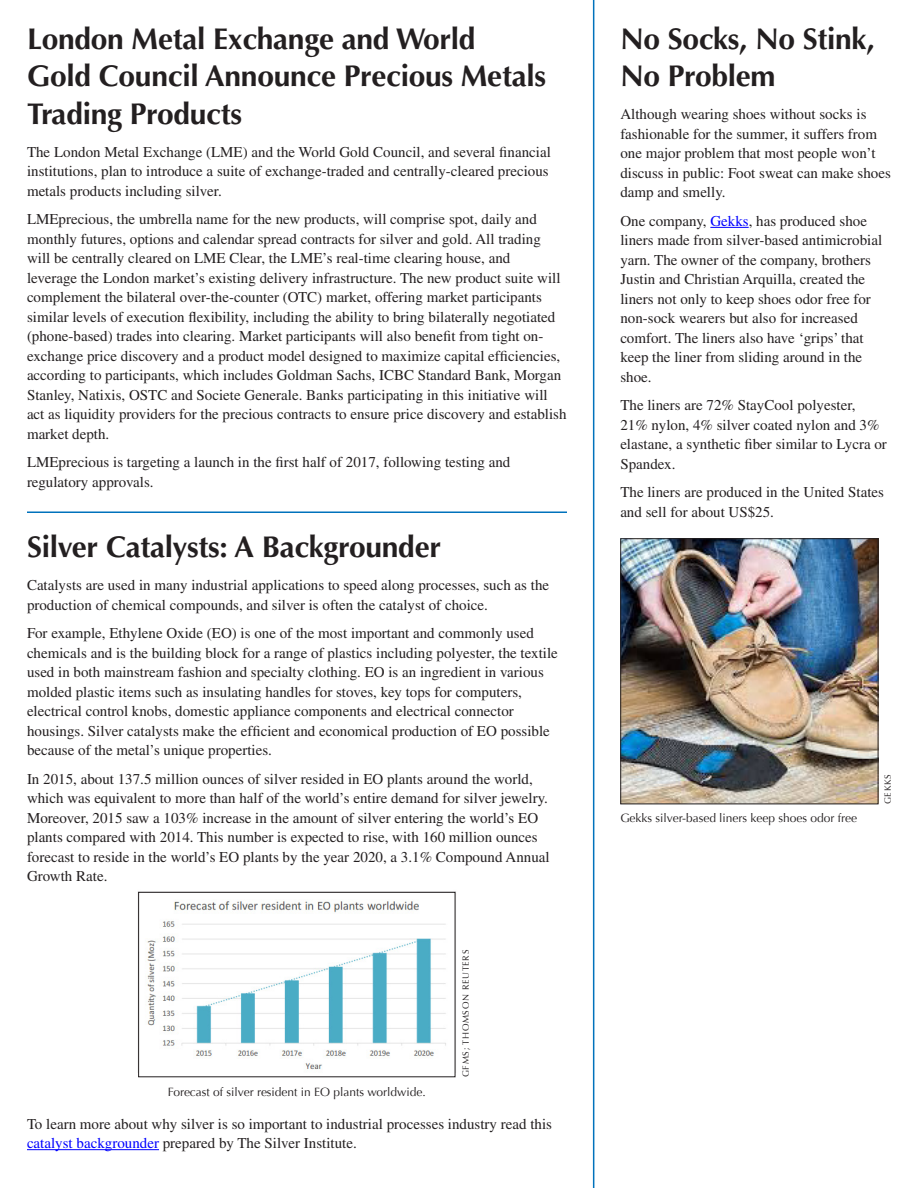
<style>
.page{position:relative;width:918px;height:1188px;background:#fff}
.page>*{position:absolute;margin:0;border:0;box-sizing:border-box;transform-origin:0 0}
.Heads{font:700 30px/37.5px "Optima";letter-spacing:-.01em;color:#231f20}
.Body_Copy{font:15px/19.5px "Times";color:#231f20}
.Captions{font:12px "Optima";color:#231f20}
.Courtesy{font:9px "Optima";letter-spacing:.075em;color:#231f20}
.s1{color:#00f}
</style>
<div class="page">
<hr style="left:593px;top:0;width:1px;height:1188px;background:#0072bc">
<hr style="left:27px;top:1149px;width:132px;height:1px;background:#00f">
<hr style="left:27px;top:511px;width:540px;height:2px;background:#0072bc">
<img style="left:622px;top:540px;width:254px;height:262px">
<div style="left:620px;top:538px;width:258px;height:266px;border:1px solid #231f20"></div>
<hr style="left:710px;top:227px;width:39px;height:1px;background:#00f">
<img style="left:137px;top:891px;width:319px;height:181px">
<div style="left:138px;top:892px;width:317px;height:185px;border:1px solid #231f20"></div>
<p class="Heads" style="left:27px;top:20px;width:521px">London Metal Exchange and World<br>Gold Council Announce Precious Metals<br>Trading Products</p>
<p class="Body_Copy" style="left:27px;top:142px;width:525px">The London Metal Exchange (LME) and the World Gold Council, and several financial institutions, plan to introduce a suite of exchange-traded and centrally-cleared precious metals products including silver.</p>
<p class="Body_Copy" style="left:27px;top:210px;width:541px">LMEprecious, the umbrella name for the new products, will comprise spot, daily and monthly futures, options and calendar spread contracts for silver and gold. All trading will be centrally cleared on LME Clear, the LME’s real-time clearing house, and<br>leverage the London market’s existing delivery infrastructure. The new product suite will complement the bilateral over-the-counter (OTC) market, offering market participants similar levels of execution flexibility, including the ability to bring bilaterally negotiated (phone-based) trades into clearing. Market participants will also benefit from tight on&shy;exchange price discovery and a product model designed to maximize capital efficiencies, according to participants, which includes Goldman Sachs, ICBC Standard Bank, Morgan Stanley, Natixis, OSTC and Societe Generale. Banks participating in this initiative will act as liquidity providers for the precious contracts to ensure price discovery and establish market depth.</p>
<p class="Body_Copy" style="left:27px;top:453px;width:485px">LMEprecious is targeting a launch in the first half of 2017, following testing and regulatory approvals.</p>
<p class="Heads" style="left:27px;top:529px;width:416px">Silver Catalysts: A Backgrounder</p>
<p class="Body_Copy" style="left:27px;top:575px;width:524px">Catalysts are used in many industrial applications to speed along processes, such as the production of chemical compounds, and silver is often the catalyst of choice.</p>
<p class="Body_Copy" style="left:27px;top:623px;width:532px">For example, Ethylene Oxide (EO) is one of the most important and commonly used chemicals and is the building block for a range of plastics including polyester, the textile used in both mainstream fashion and specialty clothing. EO is an ingredient in various molded plastic items such as insulating handles for stoves, key tops for computers, electrical control knobs, domestic appliance components and electrical connector housings. Silver catalysts make the efficient and economical production of EO possible because of the metal’s unique properties.</p>
<p class="Body_Copy" style="left:27px;top:769px;width:524px">In 2015, about 137.5 million ounces of silver resided in EO plants around the world, which was equivalent to more than half of the world’s entire demand for silver jewelry.<br>Moreover, 2015 saw a 103% increase in the amount of silver entering the world’s EO plants compared with 2014. This number is expected to rise, with 160 million ounces forecast to reside in the world’s EO plants by the year 2020, a 3.1% Compound Annual Growth Rate.</p>
<p class="Captions" style="left:168px;top:1085px;width:259px">Forecast of silver resident in EO plants worldwide.</p>
<p class="Courtesy" style="left:460px;top:1077px;width:129px;rotate:-90deg">GFMS; THOMSON REUTERS</p>
<p class="Body_Copy" style="left:27px;top:1114px;width:527px">To learn more about why silver is so important to industrial processes industry read this <span class="s1">catalyst backgrounder</span> prepared by The Silver Institute.</p>
<p class="Heads" style="left:620px;top:20px;width:256px">No Socks, No Stink,<br>No Problem</p>
<p class="Body_Copy" style="left:620px;top:105px;width:272px">Although wearing shoes without socks is fashionable for the summer, it suffers from one major problem that most people won’t discuss in public: Foot sweat can make shoes damp and smelly.</p>
<p class="Body_Copy" style="left:620px;top:211px;width:263px">One company, <span class="s1">Gekks</span>, has produced shoe liners made from silver-based antimicrobial yarn. The owner of the company, brothers Justin and Christian Arquilla, created the liners not only to keep shoes odor free for non-sock wearers but also for increased comfort. The liners also have ‘grips’ that keep the liner from sliding around in the shoe.</p>
<p class="Body_Copy" style="left:620px;top:396px;width:268px">The liners are 72% StayCool polyester,<br>21% nylon, 4% silver coated nylon and 3% elastane, a synthetic fiber similar to Lycra or Spandex.</p>
<p class="Body_Copy" style="left:620px;top:483px;width:265px">The liners are produced in the United States and sell for about US$25.</p>
<p class="Captions" style="left:620px;top:811px;width:238px">Gekks silver-based liners keep shoes odor free</p>
<p class="Courtesy" style="left:883px;top:804px;width:31px;rotate:-90deg">GEKKS</p>
</div>
